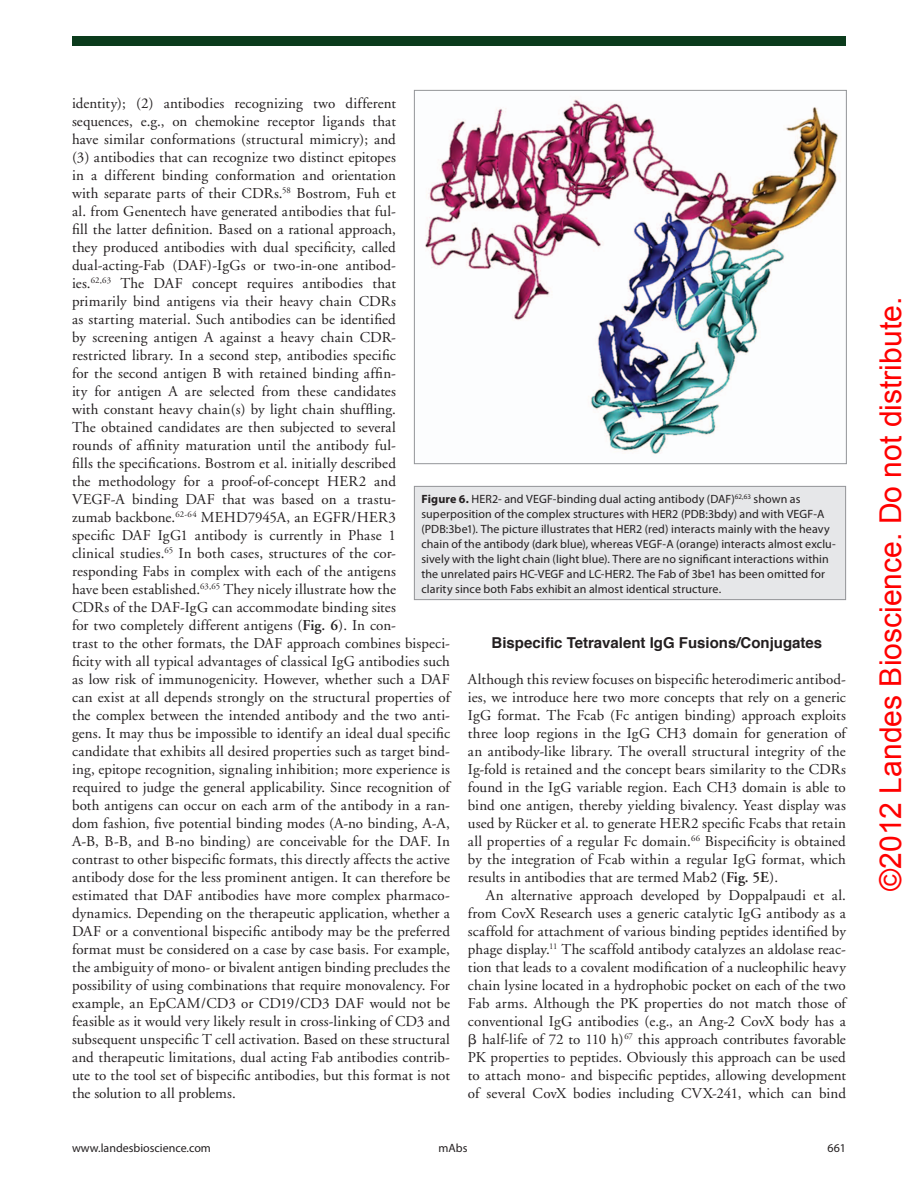
<style>
.page{position:relative;width:918px;height:1188px;background:#fff}
.page>*{position:absolute;margin:0;border:0;box-sizing:border-box;transform-origin:0 0}
.t1{font:30.15px "Arial";color:#f00}
.t2{font:15px/18px "Adobe Garamond";letter-spacing:.01em;color:#231f20;text-align:justify}
.t3{font:700 15px "Helvetica";color:#231f20}
.t4{font:12px/15px "Myriad Pro";letter-spacing:.005em;color:#231f20}
.s1{font-weight:600}
.s2{font-weight:700}
.s3{font-family:"Universal Std Greekw Math Pi"}
</style>
<div class="page">
<div style="left:72px;top:36px;width:774px;height:10px;background:#0b3b1c"></div>
<div style="left:414px;top:486px;width:432px;height:114px;background:#e6e7e9"></div>
<div style="left:414px;top:486px;width:432px;height:114px;border:1px solid #939598"></div>
<img style="left:425px;top:99px;width:415px;height:355px">
<p class="t2" style="left:72px;top:95px;width:380px;text-align:left">identity); (2) antibodies recognizing two different sequences, e.g., on chemokine receptor ligands that<br>have similar conformations (structural mimicry); and<br>(3) antibodies that can recognize two distinct epitopes<br>in a different binding conformation and orientation<br>with separate parts of their CDRs.<sup>58</sup> Bostrom, Fuh et<br>al. from Genentech have generated antibodies that ful-<br>fill the latter definition. Based on a rational approach,<br>they produced antibodies with dual specificity, called dual-acting-Fab (DAF)-IgGs or two-in-one antibod-<br>ies.<sup>62,63</sup> The DAF concept requires antibodies that primarily bind antigens via their heavy chain CDRs<br>as starting material. Such antibodies can be identified<br>by screening antigen A against a heavy chain CDR&shy;restricted library. In a second step, antibodies specific<br>for the second antigen B with retained binding affin-<br>ity for antigen A are selected from these candidates<br>with constant heavy chain(s) by light chain shuffling.<br>The obtained candidates are then subjected to several<br>rounds of affinity maturation until the antibody ful-<br>fills the specifications. Bostrom et al. initially described<br>the methodology for a proof-of-concept HER2 and VEGF-A binding DAF that was based on a trastu-<br>zumab backbone.<sup>62-64</sup> MEHD7945A, an EGFR/HER3<br>specific DAF IgG1 antibody is currently in Phase 1<br>clinical studies.<sup>65</sup> In both cases, structures of the cor&shy;responding Fabs in complex with each of the antigens<br>have been established.<sup>63,65</sup> They nicely illustrate how the<br>CDRs of the DAF-IgG can accommodate binding sites<br>for two completely different antigens (<span class="s1">Fig. 6</span>). In con-<br>trast to the other formats, the DAF approach combines bispeci&shy;ficity with all typical advantages of classical IgG antibodies such as low risk of immunogenicity. However, whether such a DAF can exist at all depends strongly on the structural properties of the complex between the intended antibody and the two anti&shy;gens. It may thus be impossible to identify an ideal dual specific candidate that exhibits all desired properties such as target bind&shy;ing, epitope recognition, signaling inhibition; more experience is required to judge the general applicability. Since recognition of both antigens can occur on each arm of the antibody in a ran&shy;dom fashion, five potential binding modes (A-no binding, A-A, A-B, B-B, and B-no binding) are conceivable for the DAF. In contrast to other bispecific formats, this directly affects the active antibody dose for the less prominent antigen. It can therefore be estimated that DAF antibodies have more complex pharmaco&shy;dynamics. Depending on the therapeutic application, whether a DAF or a conventional bispecific antibody may be the preferred format must be considered on a case by case basis. For example, the ambiguity of mono- or bivalent antigen binding precludes the possibility of using combinations that require monovalency. For example, an EpCAM/CD3 or CD19/CD3 DAF would not be feasible as it would very likely result in cross-linking of CD3 and subsequent unspecific T cell activation. Based on these structural and therapeutic limitations, dual acting Fab antibodies contrib&shy;ute to the tool set of bispecific antibodies, but this format is not the solution to all problems.</p>
<p class="t4" style="left:421px;top:491px;width:416px"><span class="s2">Figure 6.</span> HER2- and VEGF-binding dual acting antibody (DAF)<sup>62,63</sup> shown as superposition of the complex structures with HER2 (PDB:3bdy) and with VEGF-A (PDB:3be1). The picture illustrates that HER2 (red) interacts mainly with the heavy chain of the antibody (dark blue), whereas VEGF-A (orange) interacts almost exclu&shy;sively with the light chain (light blue). There are no significant interactions within the unrelated pairs HC-VEGF and LC-HER2. The Fab of 3be1 has been omitted for clarity since both Fabs exhibit an almost identical structure.</p>
<p class="t3" style="left:492px;top:631px;width:332px">Bispecific Tetravalent IgG Fusions/Conjugates</p>
<p class="t2" style="left:468px;top:671px;width:380px">Although this review focuses on bispecific heterodimeric antibod&shy;ies, we introduce here two more concepts that rely on a generic IgG format. The Fcab (Fc antigen binding) approach exploits three loop regions in the IgG CH3 domain for generation of an antibody-like library. The overall structural integrity of the Ig-fold is retained and the concept bears similarity to the CDRs found in the IgG variable region. Each CH3 domain is able to bind one antigen, thereby yielding bivalency. Yeast display was used by Rücker et al. to generate HER2 specific Fcabs that retain all properties of a regular Fc domain.<sup>66</sup> Bispecificity is obtained by the integration of Fcab within a regular IgG format, which results in antibodies that are termed Mab2 (<span class="s1">Fig. 5E</span>).</p>
<p class="t2" style="left:468px;top:887px;width:380px;text-indent:18px">An alternative approach developed by Doppalpaudi et al. from CovX Research uses a generic catalytic IgG antibody as a scaffold for attachment of various binding peptides identified by phage display.<sup>11</sup> The scaffold antibody catalyzes an aldolase reac&shy;tion that leads to a covalent modification of a nucleophilic heavy chain lysine located in a hydrophobic pocket on each of the two Fab arms. Although the PK properties do not match those of conventional IgG antibodies (e.g., an Ang-2 CovX body has a <span class="s3">β</span> half-life of 72 to 110 h)<sup>67</sup> this approach contributes favorable PK properties to peptides. Obviously this approach can be used to attach mono- and bispecific peptides, allowing development of several CovX bodies including CVX-241, which can bind</p>
<p class="t4" style="left:72px;top:1140px;width:140px">www.landesbioscience.com</p>
<p class="t4" style="left:439px;top:1140px;width:30px">mAbs</p>
<p class="t4" style="left:828px;top:1140px;width:20px">661</p>
<h1 class="t1" style="left:871px;top:891px;width:595px;rotate:-90deg">©2012 Landes Bioscience. Do not distribute.</h1>
</div>
